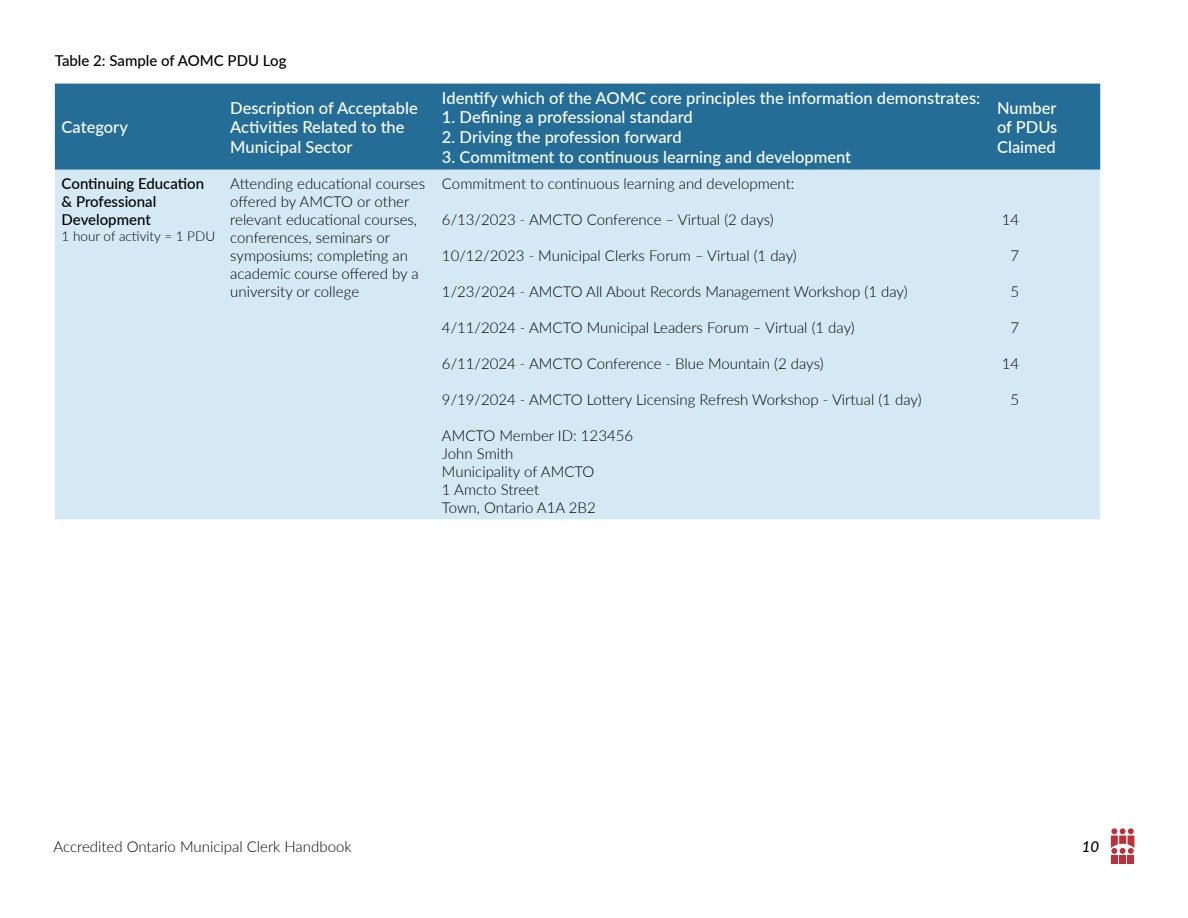
<style>
.page{position:relative;width:1188px;height:918px;background:#fff}
.page>*{position:absolute;margin:0;border:0;box-sizing:border-box;transform-origin:0 0}
.t1{font:500 16.5px/19.8px "Lato";color:#fff}
.t2{font:300 15px/18px "Lato";color:#000}
.t3{font:500 15px/18px "Lato";color:#000}
.t4{font:italic 500 15px "Lato";color:#000}
.t5{font:300 13.5px "Lato";color:#000}
</style>
<div class="page">
<div style="left:1111px;top:855px;width:7px;height:9px;background:#bf2f37"></div>
<div style="left:1119px;top:855px;width:7px;height:9px;background:#bf2f37"></div>
<div style="left:1127px;top:855px;width:7px;height:9px;background:#bf2f37"></div>
<svg style="left:1111px;top:828px;width:23px;height:26px"></svg>
<div style="left:55px;top:84px;width:1045px;height:86px;background:#246d96"></div>
<div style="left:55px;top:170px;width:1045px;height:349px;background:#d5e9f4"></div>
<p class="t3" style="left:55px;top:51px;width:233px">Table 2: Sample of AOMC PDU Log</p>
<p class="t1" style="left:62px;top:117px;width:68px">Category</p>
<p class="t1" style="left:230px;top:97px;width:189px">Description of Acceptable<br>Activities Related to the<br>Municipal Sector</p>
<p class="t1" style="left:442px;top:87px;width:540px">Identify which of the AOMC core principles the information demonstrates:</p>
<p class="t1" style="left:442px;top:107px;width:252px">1. Defining a professional standard</p>
<p class="t1" style="left:442px;top:127px;width:241px">2. Driving the profession forward</p>
<p class="t1" style="left:442px;top:146px;width:411px">3. Commitment to continuous learning and development</p>
<p class="t3" style="left:62px;top:173px;width:144px">Continuing Education &amp; Professional<br>Development</p>
<p class="t5" style="left:62px;top:227px;width:155px">1 hour of activity = 1 PDU</p>
<p class="t2" style="left:230px;top:174px;width:196px">Attending educational courses offered by AMCTO or other relevant educational courses, conferences, seminars or symposiums; completing an academic course offered by a university or college</p>
<p class="t2" style="left:442px;top:174px;width:354px">Commitment to continuous learning and development:</p>
<p class="t2" style="left:442px;top:210px;width:333px">6/13/2023 - AMCTO Conference – Virtual (2 days)</p>
<p class="t2" style="left:442px;top:246px;width:356px">10/12/2023 - Municipal Clerks Forum – Virtual (1 day)</p>
<p class="t2" style="left:442px;top:282px;width:467px">1/23/2024 - AMCTO All About Records Management Workshop (1 day)</p>
<p class="t2" style="left:442px;top:318px;width:414px">4/11/2024 - AMCTO Municipal Leaders Forum – Virtual (1 day)</p>
<p class="t2" style="left:442px;top:354px;width:383px">6/11/2024 - AMCTO Conference - Blue Mountain (2 days)</p>
<p class="t2" style="left:442px;top:390px;width:481px">9/19/2024 - AMCTO Lottery Licensing Refresh Workshop - Virtual (1 day)</p>
<p class="t2" style="left:442px;top:426px;width:193px">AMCTO Member ID: 123456<br>John Smith<br>Municipality of AMCTO<br>1 Amcto Street<br>Town, Ontario A1A 2B2</p>
<p class="t1" style="left:997px;top:97px;width:62px;text-align:justify">Number of PDUs Claimed</p>
<p class="t2" style="left:1002px;top:210px;width:19px">14</p>
<p class="t2" style="left:1011px;top:246px;width:10px">7</p>
<p class="t2" style="left:1011px;top:282px;width:10px">5</p>
<p class="t2" style="left:1011px;top:318px;width:10px">7</p>
<p class="t2" style="left:1002px;top:354px;width:19px">14</p>
<p class="t2" style="left:1011px;top:390px;width:10px">5</p>
<p class="t2" style="left:54px;top:837px;width:299px">Accredited Ontario Municipal Clerk Handbook</p>
<p class="t4" style="left:1082px;top:836px;width:19px">10</p>
</div>
